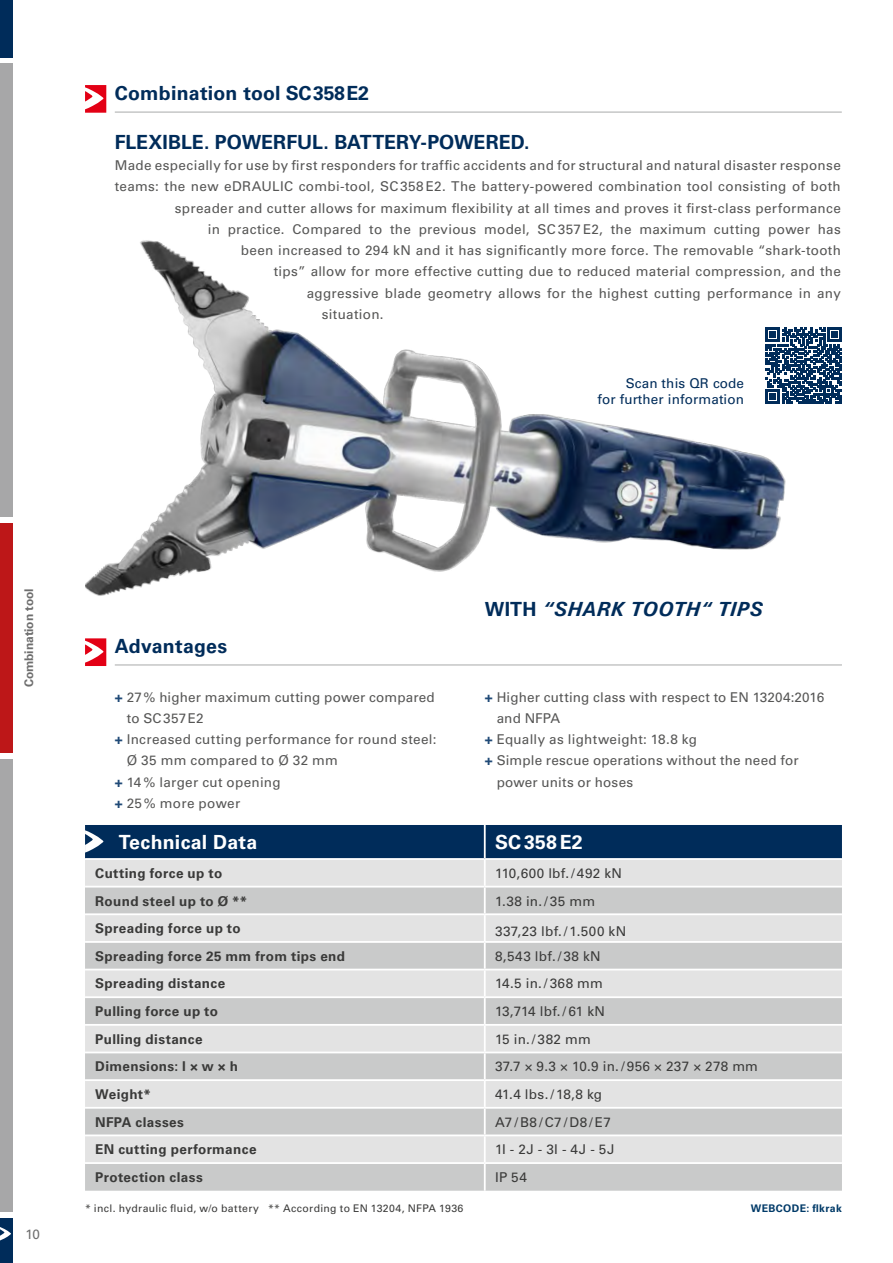
<style>
.page{position:relative;width:893px;height:1263px;background:#fff}
.page>*{position:absolute;margin:0;border:0;box-sizing:border-box;transform-origin:0 0}
.t1{font:700 19.5px "Univers LT";letter-spacing:.005em;color:#002c5a}
.t2{font:700 19.5px "Univers LT";letter-spacing:.01em;color:#fff}
.t3{font:italic 700 19.5px "Univers LT";letter-spacing:.03em;color:#002c5a}
.t4{font:13.5px "Univers LT";letter-spacing:.02em;color:#565655}
.t5{font:700 13.5px "Univers LT";letter-spacing:.025em;color:#3a3a39}
.t6{font:13.5px "Univers LT";letter-spacing:.025em;color:#3a3a39}
.t7{font:13.5px/16.2px "Univers LT";letter-spacing:.01em;color:#002c5a;text-align:right}
.t8{font:13.5px "Univers LT";letter-spacing:.005em;color:#3a3a39}
.t9{font:13.5px "Univers LT";color:#6e6e6e}
.t10{font:700 12px "Univers LT";letter-spacing:-.005em;color:#6e6e6e}
.t11{font:10.5px "Univers LT";letter-spacing:.03em;color:#3a3a39}
.t12{font:700 10.5px "Univers LT";letter-spacing:.035em;color:#003a68}
.s1{font-weight:700;color:#204a77}
.s2{font-style:normal}
</style>
<div class="page">
<div style="left:85px;top:860px;width:757px;height:26px;background:#e3e3e3"></div>
<svg style="left:85px;top:887px;width:757px;height:304px;background:#d5d5d5"></svg>
<hr style="left:484px;top:860px;width:2px;height:26px;background:#fff">
<hr style="left:484px;top:887px;width:2px;height:26px;background:#fff">
<hr style="left:85px;top:1107px;width:400px;height:2px;background:#fff">
<hr style="left:485px;top:1107px;width:357px;height:2px;background:#fff">
<hr style="left:484px;top:1109px;width:2px;height:25px;background:#fff">
<hr style="left:85px;top:1134px;width:400px;height:2px;background:#fff">
<hr style="left:485px;top:1134px;width:357px;height:2px;background:#fff">
<hr style="left:484px;top:1136px;width:2px;height:26px;background:#fff">
<hr style="left:85px;top:1162px;width:400px;height:2px;background:#fff">
<hr style="left:485px;top:1162px;width:357px;height:2px;background:#fff">
<hr style="left:484px;top:1164px;width:2px;height:27px;background:#fff">
<hr style="left:85px;top:913px;width:400px;height:2px;background:#fff">
<hr style="left:485px;top:913px;width:357px;height:2px;background:#fff">
<hr style="left:484px;top:915px;width:2px;height:26px;background:#fff">
<hr style="left:484px;top:943px;width:2px;height:26px;background:#fff">
<hr style="left:484px;top:970px;width:2px;height:26px;background:#fff">
<hr style="left:484px;top:998px;width:2px;height:26px;background:#fff">
<hr style="left:484px;top:1026px;width:2px;height:25px;background:#fff">
<hr style="left:484px;top:1053px;width:2px;height:26px;background:#fff">
<hr style="left:484px;top:1081px;width:2px;height:26px;background:#fff">
<hr style="left:85px;top:941px;width:400px;height:2px;background:#fff">
<hr style="left:85px;top:969px;width:400px;height:1px;background:#fff">
<hr style="left:85px;top:996px;width:400px;height:2px;background:#fff">
<hr style="left:85px;top:1024px;width:400px;height:2px;background:#fff">
<hr style="left:85px;top:1051px;width:400px;height:2px;background:#fff">
<hr style="left:85px;top:1079px;width:400px;height:2px;background:#fff">
<hr style="left:485px;top:941px;width:357px;height:2px;background:#fff">
<hr style="left:485px;top:969px;width:357px;height:1px;background:#fff">
<hr style="left:485px;top:996px;width:357px;height:2px;background:#fff">
<hr style="left:485px;top:1024px;width:357px;height:2px;background:#fff">
<hr style="left:485px;top:1051px;width:357px;height:2px;background:#fff">
<hr style="left:485px;top:1079px;width:357px;height:2px;background:#fff">
<hr style="left:115px;top:111px;width:727px;height:2px;background:#c5c6c6">
<svg style="left:85px;top:85px;width:21px;height:28px"></svg>
<img style="left:85px;top:240px;width:701px;height:356px">
<hr style="left:115px;top:664px;width:727px;height:2px;background:#c5c6c6">
<svg style="left:85px;top:638px;width:21px;height:28px"></svg>
<svg style="left:765px;top:327px;width:77px;height:77px"></svg>
<div style="left:85px;top:825px;width:757px;height:34px;background:#002c5a"></div>
<div style="left:0;top:1218px;width:13px;height:45px;background:#002c5a"></div>
<svg style="left:0;top:1227px;width:11px;height:14px"></svg>
<div style="left:0;top:523px;width:13px;height:230px;background:#bd1718"></div>
<div style="left:0;top:759px;width:13px;height:453px;background:#a7a7a8"></div>
<div style="left:0;top:0;width:13px;height:58px;background:#002c5a"></div>
<div style="left:0;top:64px;width:13px;height:453px;background:#a7a7a8"></div>
<h1 class="t1" style="left:115px;top:81px;width:256px">Combination tool SC358E2</h1>
<h1 class="t1" style="left:115px;top:131px;width:416px">FLEXIBLE. POWERFUL. BATTERY-POWERED.</h1>
<p class="t4" style="left:115px;top:157px;width:727px">Made especially for use by first responders for traffic accidents and for structural and natural disaster response</p>
<p class="t4" style="left:115px;top:179px;width:728px">teams: the new eDRAULIC combi-tool, SC358E2. The battery-powered combination tool consisting of both</p>
<p class="t4" style="left:175px;top:200px;width:668px">spreader and cutter allows for maximum flexibility at all times and proves it first-class performance</p>
<p class="t4" style="left:208px;top:221px;width:634px">in practice. Compared to the previous model, SC357E2, the maximum cutting power has</p>
<p class="t4" style="left:241px;top:242px;width:602px">been increased to 294 kN and it has significantly more force. The removable “shark-tooth</p>
<p class="t4" style="left:274px;top:264px;width:568px">tips” allow for more effective cutting due to reduced material compression, and the</p>
<p class="t4" style="left:307px;top:285px;width:535px">aggressive blade geometry allows for the highest cutting performance in any</p>
<p class="t4" style="left:322px;top:306px;width:63px">situation.</p>
<p class="t7" style="left:597px;top:375px;width:148px">Scan this QR code<br>for further information</p>
<p class="t10" style="left:22px;top:687px;width:100px;rotate:-90deg">Combination tool</p>
<p class="t9" style="left:26px;top:1226px;width:16px">10</p>
<h1 class="t1" style="left:115px;top:634px;width:114px">Advantages</h1>
<p class="t4" style="left:115px;top:689px;width:322px"><span class="s1">+</span> 27% higher maximum cutting power compared</p>
<p class="t4" style="left:127px;top:710px;width:79px">to SC357E2</p>
<p class="t4" style="left:115px;top:731px;width:323px"><span class="s1">+</span> Increased cutting performance for round steel:</p>
<p class="t4" style="left:127px;top:753px;width:213px">Ø 35 mm compared to Ø 32 mm</p>
<p class="t4" style="left:115px;top:774px;width:167px"><span class="s1">+</span> 14% larger cut opening</p>
<p class="t4" style="left:115px;top:795px;width:127px"><span class="s1">+</span> 25% more power</p>
<h1 class="t3" style="left:485px;top:597px;width:279px"><span class="s2">WITH</span> “SHARK TOOTH“ TIPS</h1>
<p class="t4" style="left:485px;top:689px;width:341px"><span class="s1">+</span> Higher cutting class with respect to EN 13204:2016</p>
<p class="t4" style="left:497px;top:710px;width:65px">and NFPA</p>
<p class="t4" style="left:485px;top:731px;width:214px"><span class="s1">+</span> Equally as lightweight: 18.8 kg</p>
<p class="t4" style="left:485px;top:753px;width:315px"><span class="s1">+</span> Simple rescue operations without the need for</p>
<p class="t4" style="left:497px;top:774px;width:138px">power units or hoses</p>
<h1 class="t2" style="left:119px;top:831px;width:140px">Technical Data</h1>
<h1 class="t2" style="left:495px;top:831px;width:89px">SC358E2</h1>
<p class="t5" style="left:95px;top:865px;width:128px">Cutting force up to</p>
<p class="t6" style="left:495px;top:865px;width:129px">110,600 lbf. / 492 kN</p>
<p class="t5" style="left:95px;top:893px;width:153px">Round steel up to Ø **</p>
<p class="t6" style="left:495px;top:893px;width:102px">1.38 in./35 mm</p>
<p class="t5" style="left:95px;top:920px;width:147px">Spreading force up to</p>
<p class="t6" style="left:495px;top:923px;width:133px">337,23 lbf. / 1.500 kN</p>
<p class="t5" style="left:95px;top:948px;width:251px">Spreading force 25 mm from tips end</p>
<p class="t6" style="left:495px;top:948px;width:107px">8,543 lbf./38 kN</p>
<p class="t5" style="left:95px;top:976px;width:131px">Spreading distance</p>
<p class="t6" style="left:495px;top:976px;width:109px">14.5 in. / 368 mm</p>
<p class="t5" style="left:95px;top:1003px;width:124px">Pulling force up to</p>
<p class="t8" style="left:495px;top:1003px;width:112px">13,714 lbf. / 61 kN</p>
<p class="t5" style="left:95px;top:1031px;width:109px">Pulling distance</p>
<p class="t6" style="left:495px;top:1031px;width:97px">15 in. / 382 mm</p>
<p class="t5" style="left:95px;top:1059px;width:144px">Dimensions: l × w × h</p>
<p class="t6" style="left:495px;top:1058px;width:265px">37.7 × 9.3 × 10.9 in. / 956 × 237 × 278 mm</p>
<p class="t5" style="left:95px;top:1086px;width:57px">Weight*</p>
<p class="t6" style="left:495px;top:1086px;width:109px">41.4 lbs. / 18,8 kg</p>
<p class="t5" style="left:95px;top:1114px;width:90px">NFPA classes</p>
<p class="t6" style="left:495px;top:1114px;width:117px">A7/B8/C7/D8/E7</p>
<p class="t5" style="left:95px;top:1141px;width:163px">EN cutting performance</p>
<p class="t6" style="left:495px;top:1141px;width:121px">1I - 2J - 3I - 4J - 5J</p>
<p class="t5" style="left:95px;top:1169px;width:109px">Protection class</p>
<p class="t6" style="left:495px;top:1169px;width:33px">IP 54</p>
<p class="t11" style="left:85px;top:1202px;width:380px">* incl. hydraulic fluid, w/o battery ** According to EN 13204, NFPA 1936</p>
<p class="t12" style="left:751px;top:1202px;width:93px">WEBCODE: flkrak</p>
</div>
